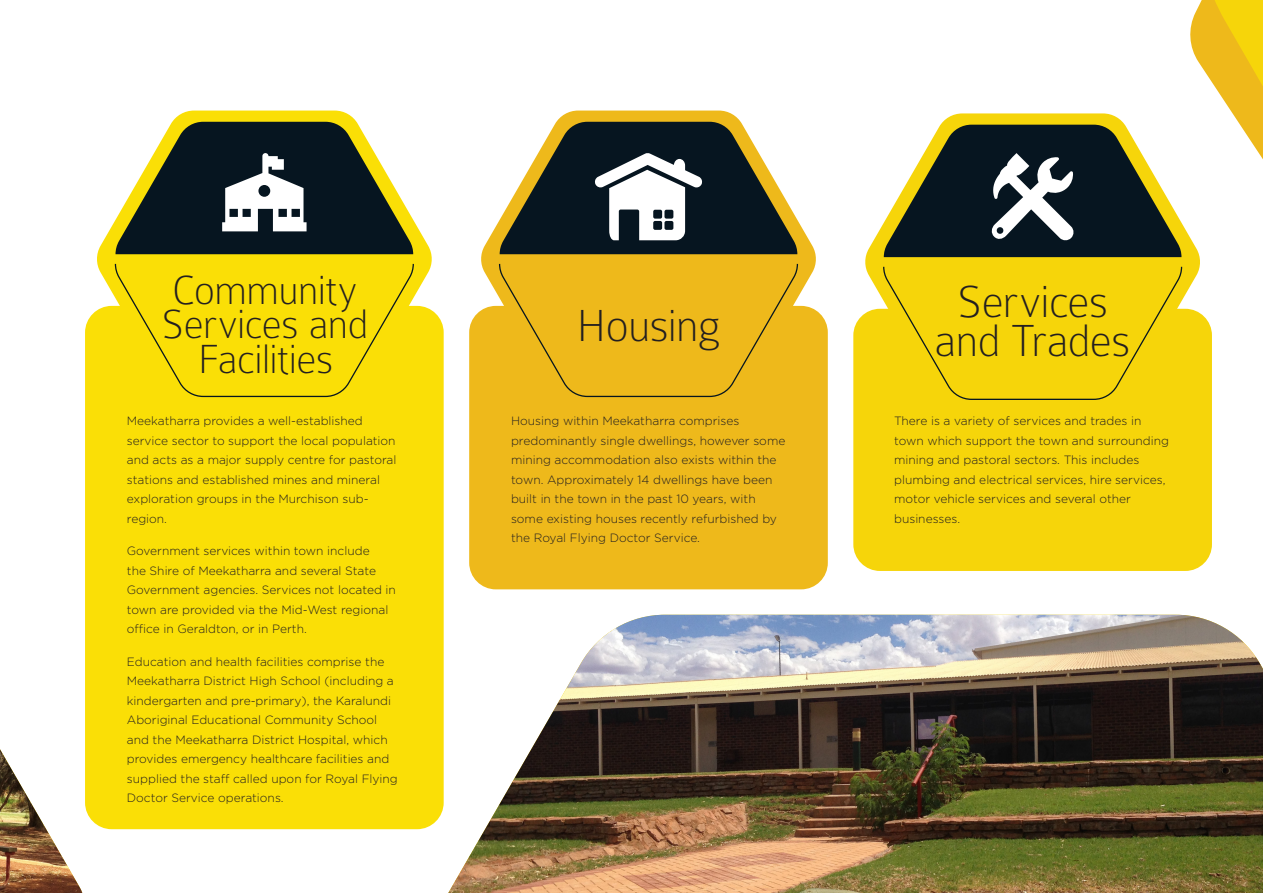
<style>
.page{position:relative;width:1263px;height:893px;background:#fff}
.page>*{position:absolute;margin:0;border:0;box-sizing:border-box;transform-origin:0 0}
.Yellow_Box_Titles{font:100 48px/39px "Colaborate";letter-spacing:-.015em;color:#231f20;text-align:center}
.Yellow_Box_Titles-2{font:100 43.5px/34.5px "Colaborate";letter-spacing:-.015em;color:#231f20;text-align:center}
.Body_Text{font:300 12px/19.5px "Gotham";color:#231f20}
</style>
<div class="page">
<div style="left:85px;top:306px;width:359px;height:523px;background:#fadf06;border-radius:27px"></div>
<svg style="left:96px;top:111px;width:337px;height:201px"></svg>
<svg style="left:114px;top:263px;width:301px;height:135px"></svg>
<div style="left:469px;top:306px;width:359px;height:283px;background:#eeb91b;border-radius:27px"></div>
<svg style="left:480px;top:111px;width:337px;height:200px"></svg>
<svg style="left:498px;top:263px;width:301px;height:135px"></svg>
<div style="left:853px;top:309px;width:359px;height:262px;background:#f6d50a;border-radius:27px"></div>
<svg style="left:864px;top:226px;width:18px;height:88px"></svg>
<svg style="left:115px;top:122px;width:298px;height:132px"></svg>
<svg style="left:500px;top:122px;width:297px;height:132px"></svg>
<img style="left:448px;top:615px;width:741px;height:278px">
<img style="left:0;top:749px;width:82px;height:144px">
<svg style="left:882px;top:113px;width:307px;height:287px"></svg>
<svg style="left:1189px;top:0;width:74px;height:893px"></svg>
<p class="Yellow_Box_Titles-2" style="left:161px;top:273px;width:208px">Community<br>Services and<br>Facilities</p>
<p class="Body_Text" style="left:127px;top:411px;width:271px">Meekatharra provides a well-established service sector to support the local population and acts as a major supply centre for pastoral stations and established mines and mineral exploration groups in the Murchison sub&shy;region.</p>
<p class="Body_Text" style="left:127px;top:541px;width:271px">Government services within town include<br>the Shire of Meekatharra and several State Government agencies. Services not located in town are provided via the Mid-West regional office in Geraldton, or in Perth.</p>
<p class="Body_Text" style="left:127px;top:651px;width:272px">Education and health facilities comprise the Meekatharra District High School (including a kindergarten and pre-primary), the Karalundi Aboriginal Educational Community School and the Meekatharra District Hospital, which provides emergency healthcare facilities and supplied the staff called upon for Royal Flying Doctor Service operations.</p>
<p class="Yellow_Box_Titles" style="left:577px;top:306px;width:145px">Housing</p>
<p class="Body_Text" style="left:511px;top:411px;width:276px">Housing within Meekatharra comprises predominantly single dwellings, however some mining accommodation also exists within the town. Approximately 14 dwellings have been built in the town in the past 10 years, with some existing houses recently refurbished by the Royal Flying Doctor Service.</p>
<p class="Yellow_Box_Titles" style="left:935px;top:282px;width:198px">Services and Trades</p>
<p class="Body_Text" style="left:894px;top:411px;width:276px">There is a variety of services and trades in town which support the town and surrounding mining and pastoral sectors. This includes plumbing and electrical services, hire services, motor vehicle services and several other businesses.</p>
</div>
